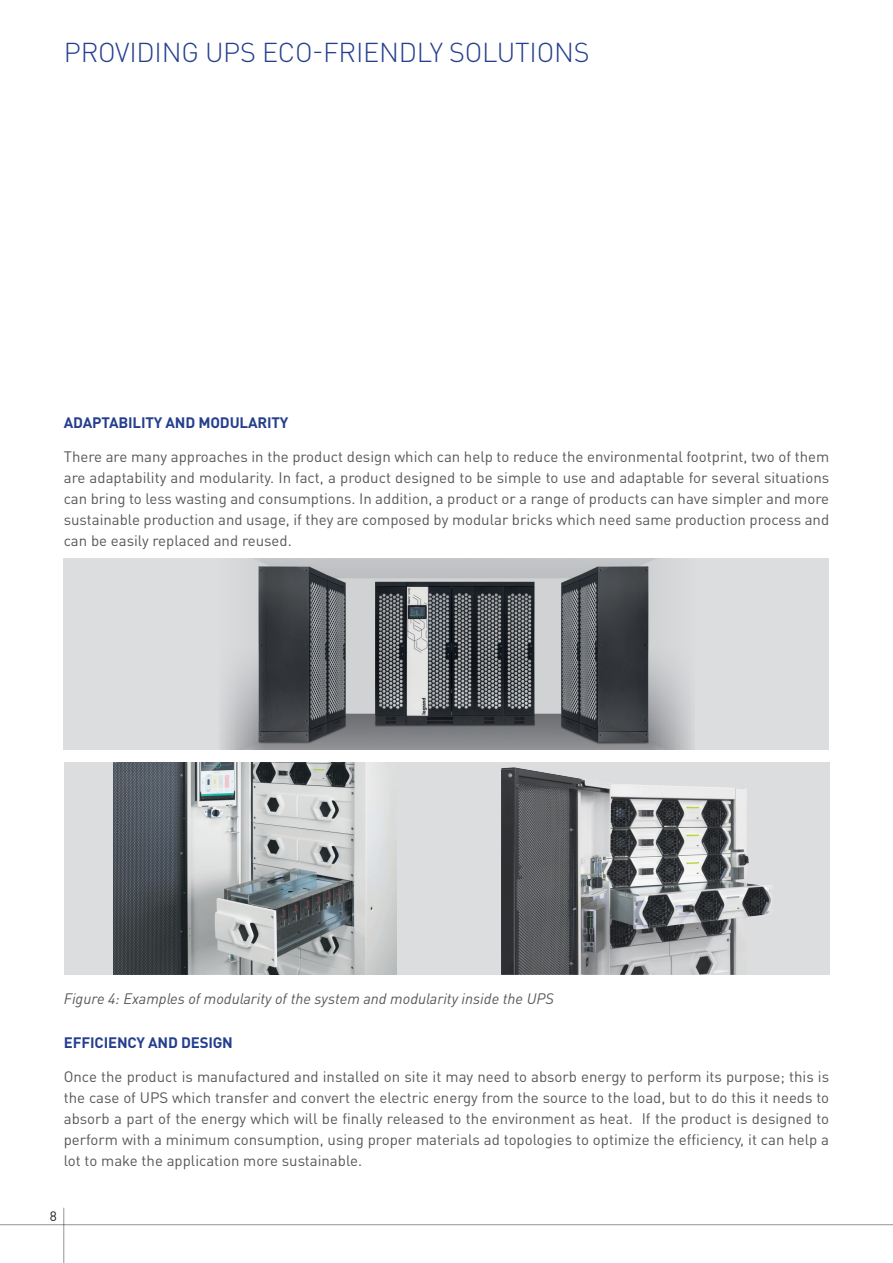
<style>
.page{position:relative;width:893px;height:1263px;background:#fff}
.page>*{position:absolute;margin:0;border:0;box-sizing:border-box;transform-origin:0 0}
.t1{font:300 27px "DIN Pro";letter-spacing:-.01em;color:#253f8e}
.t2{font:15px/21px "DIN Pro";color:#57585a;text-align:justify}
.t3{font:italic 15px "DIN Pro";color:#57585a}
.t4{font:700 15px "DIN Pro";letter-spacing:-.01em;color:#253f8e}
.t5{font:13.5px "DIN Pro";color:#231f20}
</style>
<div class="page">
<hr style="left:63px;top:1208px;width:1px;height:55px;background:#939598">
<hr style="left:0;top:1224px;width:893px;height:1px;background:#939598">
<div style="left:64px;top:558px;width:765px;height:192px;background:#dcdddf"></div>
<img style="left:221px;top:558px;width:472px;height:192px">
<div style="left:64px;top:762px;width:382px;height:213px;background:#dcdddf"></div>
<img style="left:113px;top:762px;width:284px;height:213px">
<div style="left:447px;top:762px;width:383px;height:213px;background:#dcdddf"></div>
<img style="left:501px;top:767px;width:272px;height:208px">
<h1 class="t1" style="left:64px;top:34px;width:527px">PROVIDING UPS ECO-FRIENDLY SOLUTIONS</h1>
<p class="t4" style="left:64px;top:413px;width:226px">ADAPTABILITY AND MODULARITY</p>
<p class="t2" style="left:64px;top:445px;width:767px">There are many approaches in the product design which can help to reduce the environmental footprint, two of them are adaptability and modularity. In fact, a product designed to be simple to use and adaptable for several situations can bring to less wasting and consumptions. In addition, a product or a range of products can have simpler and more sustainable production and usage, if they are composed by modular bricks which need same production process and can be easily replaced and reused.</p>
<p class="t3" style="left:64px;top:990px;width:491px">Figure 4: Examples of modularity of the system and modularity inside the UPS</p>
<p class="t4" style="left:64px;top:1032px;width:171px">EFFICIENCY AND DESIGN</p>
<p class="t2" style="left:64px;top:1065px;width:767px">Once the product is manufactured and installed on site it may need to absorb energy to perform its purpose; this is the case of UPS which transfer and convert the electric energy from the source to the load, but to do this it needs to absorb a part of the energy which will be finally released to the environment as heat. If the product is designed to perform with a minimum consumption, using proper materials ad topologies to optimize the efficiency, it can help a lot to make the application more sustainable.</p>
<p class="t5" style="left:50px;top:1207px;width:9px">8</p>
</div>
